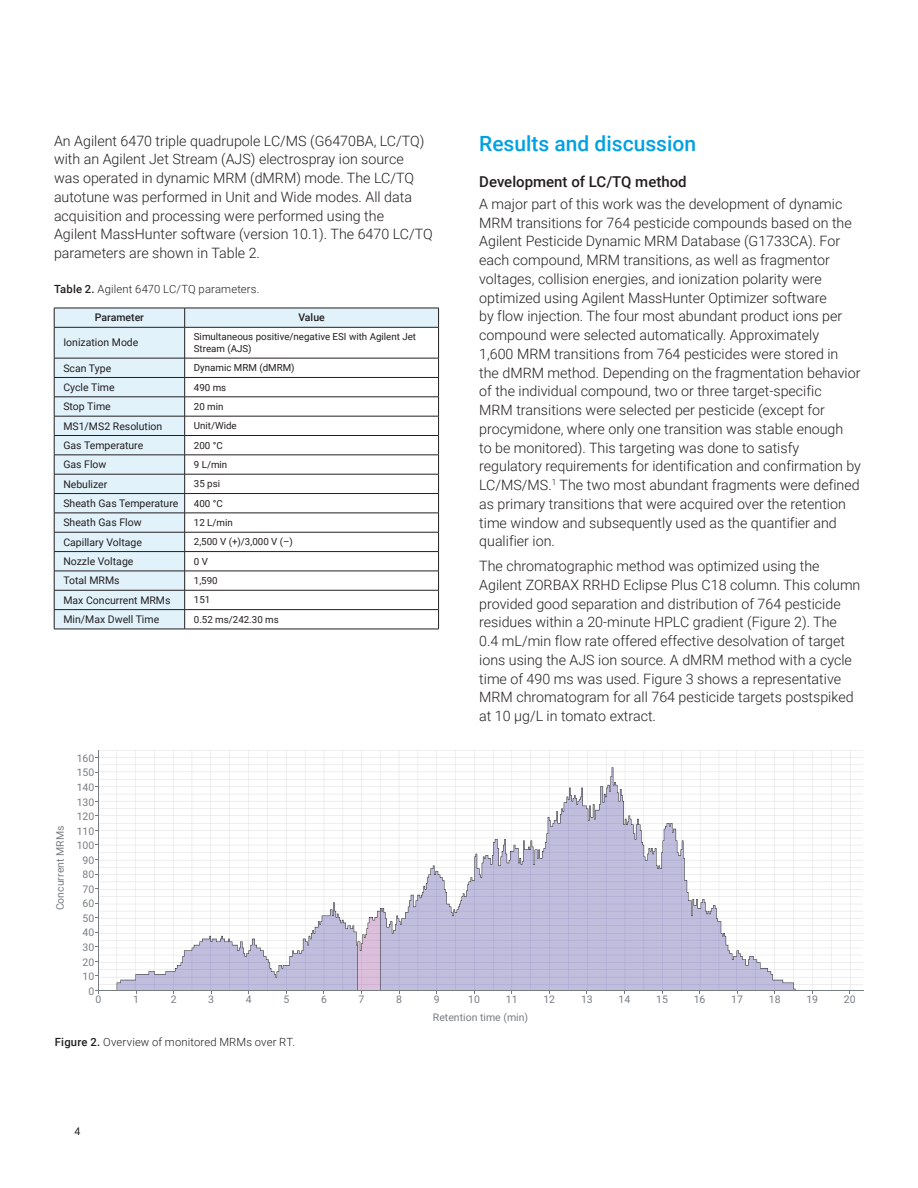
<style>
.page{position:relative;width:918px;height:1188px;background:#fff}
.page>*{position:absolute;margin:0;border:0;box-sizing:border-box;transform-origin:0 0}
.Header_1{font:500 21px "Roboto";color:#00a1e3}
.Header_2{font:500 15px "Roboto";color:#231f20}
.Text{font:300 14.25px/18.8px "Roboto";color:#231f20}
.t1{font:300 11.25px "Roboto";letter-spacing:.01em;color:#231f20}
.Table_text{font:10.5px "Roboto";color:#231f20}
.t2{font:10.5px "Roboto";color:#787d83}
.Table_header{font:500 10.5px "Roboto";color:#231f20}
.Table_text_small_FL{font:9.75px/12px "Roboto";color:#231f20}
.s1{font-weight:500}
</style>
<div class="page">
<svg style="left:55px;top:309px;width:383px;height:320px"></svg>
<hr style="left:54px;top:358px;width:131px;height:1px;background:#231f20">
<hr style="left:185px;top:358px;width:254px;height:1px;background:#231f20">
<hr style="left:54px;top:377px;width:131px;height:1px;background:#231f20">
<hr style="left:185px;top:377px;width:254px;height:1px;background:#231f20">
<hr style="left:54px;top:397px;width:131px;height:1px;background:#231f20">
<hr style="left:185px;top:397px;width:254px;height:1px;background:#231f20">
<hr style="left:54px;top:416px;width:131px;height:1px;background:#231f20">
<hr style="left:185px;top:416px;width:254px;height:1px;background:#231f20">
<hr style="left:54px;top:435px;width:131px;height:1px;background:#231f20">
<hr style="left:185px;top:435px;width:254px;height:1px;background:#231f20">
<hr style="left:54px;top:455px;width:131px;height:1px;background:#231f20">
<hr style="left:185px;top:455px;width:254px;height:1px;background:#231f20">
<hr style="left:54px;top:474px;width:131px;height:1px;background:#231f20">
<hr style="left:185px;top:474px;width:254px;height:1px;background:#231f20">
<hr style="left:54px;top:493px;width:131px;height:1px;background:#231f20">
<hr style="left:185px;top:493px;width:254px;height:1px;background:#231f20">
<hr style="left:54px;top:513px;width:131px;height:1px;background:#231f20">
<hr style="left:185px;top:513px;width:254px;height:1px;background:#231f20">
<hr style="left:54px;top:532px;width:131px;height:1px;background:#231f20">
<hr style="left:185px;top:532px;width:254px;height:1px;background:#231f20">
<hr style="left:54px;top:551px;width:131px;height:1px;background:#231f20">
<hr style="left:185px;top:551px;width:254px;height:1px;background:#231f20">
<hr style="left:54px;top:571px;width:131px;height:1px;background:#231f20">
<hr style="left:185px;top:571px;width:254px;height:1px;background:#231f20">
<hr style="left:54px;top:590px;width:131px;height:1px;background:#231f20">
<hr style="left:185px;top:590px;width:254px;height:1px;background:#231f20">
<hr style="left:54px;top:609px;width:131px;height:1px;background:#231f20">
<hr style="left:185px;top:609px;width:254px;height:1px;background:#231f20">
<hr style="left:54px;top:328px;width:1px;height:30px;background:#231f20">
<svg style="left:54px;top:358px;width:1px;height:271px"></svg>
<hr style="left:54px;top:629px;width:131px;height:1px;background:#231f20">
<svg style="left:184px;top:309px;width:1px;height:18px"></svg>
<hr style="left:184px;top:328px;width:1px;height:30px;background:#231f20">
<hr style="left:438px;top:328px;width:1px;height:30px;background:#231f20">
<svg style="left:184px;top:358px;width:1px;height:271px"></svg>
<svg style="left:438px;top:358px;width:1px;height:271px"></svg>
<hr style="left:185px;top:629px;width:254px;height:1px;background:#231f20">
<hr style="left:54px;top:308px;width:131px;height:1px;background:#231f20">
<svg style="left:54px;top:308px;width:1px;height:19px"></svg>
<hr style="left:185px;top:308px;width:254px;height:1px;background:#231f20">
<svg style="left:438px;top:308px;width:1px;height:19px"></svg>
<hr style="left:54px;top:327px;width:131px;height:1px;background:#231f20">
<hr style="left:185px;top:327px;width:254px;height:1px;background:#231f20">
<img style="left:99px;top:751px;width:764px;height:240px">
<hr style="left:98px;top:751px;width:1px;height:240px;background:#787d83">
<hr style="left:98px;top:991px;width:765px;height:1px;background:#787d83">
<p class="Text" style="left:54px;top:131px;width:380px">An Agilent 6470 triple quadrupole LC/MS (G6470BA, LC/TQ) with an Agilent Jet Stream (AJS) electrospray ion source was operated in dynamic MRM (dMRM) mode. The LC/TQ autotune was performed in Unit and Wide modes. All data acquisition and processing were performed using the<br>Agilent MassHunter software (version 10.1). The 6470 LC/TQ parameters are shown in Table 2.</p>
<p class="t1" style="left:54px;top:281px;width:207px"><span class="s1">Table 2.</span> Agilent 6470 LC/TQ parameters.</p>
<p class="Table_header" style="left:95px;top:310px;width:51px">Parameter</p>
<p class="Table_header" style="left:298px;top:310px;width:28px">Value</p>
<p class="Table_text" style="left:63px;top:335px;width:77px">Ionization Mode</p>
<p class="Table_text_small_FL" style="left:194px;top:330px;width:224px">Simultaneous positive/negative ESI with Agilent Jet<br>Stream (AJS)</p>
<p class="Table_text" style="left:63px;top:360px;width:49px">Scan Type</p>
<p class="Table_text_small_FL" style="left:194px;top:361px;width:102px">Dynamic MRM (dMRM)</p>
<p class="Table_text" style="left:63px;top:380px;width:53px">Cycle Time</p>
<p class="Table_text_small_FL" style="left:194px;top:381px;width:34px">490 ms</p>
<p class="Table_text" style="left:63px;top:399px;width:49px">Stop Time</p>
<p class="Table_text_small_FL" style="left:194px;top:400px;width:31px">20 min</p>
<p class="Table_text" style="left:63px;top:418px;width:101px">MS1/MS2 Resolution</p>
<p class="Table_text_small_FL" style="left:194px;top:419px;width:44px">Unit/Wide</p>
<p class="Table_text" style="left:63px;top:438px;width:81px">Gas Temperature</p>
<p class="Table_text_small_FL" style="left:194px;top:439px;width:30px">200 °C</p>
<p class="Table_text" style="left:63px;top:457px;width:45px">Gas Flow</p>
<p class="Table_text_small_FL" style="left:194px;top:458px;width:35px">9 L/min</p>
<p class="Table_text" style="left:63px;top:477px;width:46px">Nebulizer</p>
<p class="Table_text_small_FL" style="left:194px;top:478px;width:28px">35 psi</p>
<p class="Table_text" style="left:63px;top:496px;width:117px">Sheath Gas Temperature</p>
<p class="Table_text_small_FL" style="left:194px;top:497px;width:30px">400 °C</p>
<p class="Table_text" style="left:63px;top:515px;width:80px">Sheath Gas Flow</p>
<p class="Table_text_small_FL" style="left:194px;top:516px;width:40px">12 L/min</p>
<p class="Table_text" style="left:63px;top:535px;width:80px">Capillary Voltage</p>
<p class="Table_text_small_FL" style="left:194px;top:536px;width:101px">2,500 V (+)/3,000 V (–)</p>
<p class="Table_text" style="left:63px;top:554px;width:72px">Nozzle Voltage</p>
<p class="Table_text_small_FL" style="left:194px;top:555px;width:16px">0 V</p>
<p class="Table_text" style="left:63px;top:573px;width:58px">Total MRMs</p>
<p class="Table_text_small_FL" style="left:194px;top:574px;width:25px">1,590</p>
<p class="Table_text" style="left:63px;top:593px;width:109px">Max Concurrent MRMs</p>
<p class="Table_text_small_FL" style="left:194px;top:594px;width:18px">151</p>
<p class="Table_text" style="left:63px;top:612px;width:97px">Min/Max Dwell Time</p>
<p class="Table_text_small_FL" style="left:194px;top:613px;width:86px">0.52 ms/242.30 ms</p>
<p class="t2" style="left:77px;top:751px;width:19px">160</p>
<p class="t2" style="left:77px;top:765px;width:19px">150</p>
<p class="t2" style="left:77px;top:780px;width:19px">140</p>
<p class="t2" style="left:77px;top:794px;width:19px">130</p>
<p class="t2" style="left:53px;top:910px;width:86px;rotate:-90deg">Concurrent MRMs</p>
<p class="t2" style="left:77px;top:809px;width:19px">120</p>
<p class="t2" style="left:77px;top:824px;width:19px">110</p>
<p class="t2" style="left:77px;top:838px;width:19px">100</p>
<p class="t2" style="left:83px;top:853px;width:13px">90</p>
<p class="t2" style="left:83px;top:867px;width:13px">80</p>
<p class="t2" style="left:83px;top:882px;width:13px">70</p>
<p class="t2" style="left:83px;top:896px;width:13px">60</p>
<p class="t2" style="left:83px;top:911px;width:13px">50</p>
<p class="t2" style="left:83px;top:925px;width:13px">40</p>
<p class="t2" style="left:83px;top:940px;width:13px">30</p>
<p class="t2" style="left:83px;top:954px;width:13px">20</p>
<p class="t2" style="left:83px;top:969px;width:13px">10</p>
<p class="Header_1" style="left:479px;top:129px;width:218px">Results and discussion</p>
<p class="Header_2" style="left:479px;top:172px;width:209px">Development of LC/TQ method</p>
<p class="Text" style="left:479px;top:194px;width:383px">A major part of this work was the development of dynamic MRM transitions for 764 pesticide compounds based on the Agilent Pesticide Dynamic MRM Database (G1733CA). For each compound, MRM transitions, as well as fragmentor voltages, collision energies, and ionization polarity were optimized using Agilent MassHunter Optimizer software<br>by flow injection. The four most abundant product ions per compound were selected automatically. Approximately<br>1,600 MRM transitions from 764 pesticides were stored in the dMRM method. Depending on the fragmentation behavior of the individual compound, two or three target‑specific<br>MRM transitions were selected per pesticide (except for procymidone, where only one transition was stable enough<br>to be monitored). This targeting was done to satisfy regulatory requirements for identification and confirmation by LC/MS/MS.<sup>1</sup> The two most abundant fragments were defined as primary transitions that were acquired over the retention time window and subsequently used as the quantifier and qualifier ion.</p>
<p class="Text" style="left:479px;top:556px;width:383px">The chromatographic method was optimized using the Agilent ZORBAX RRHD Eclipse Plus C18 column. This column provided good separation and distribution of 764 pesticide residues within a 20-minute HPLC gradient (Figure 2). The<br>0.4 mL/min flow rate offered effective desolvation of target ions using the AJS ion source. A dMRM method with a cycle time of 490 ms was used. Figure 3 shows a representative MRM chromatogram for all 764 pesticide targets postspiked at 10 μg/L in tomato extract.</p>
<p class="t2" style="left:89px;top:984px;width:7px">0</p>
<p class="t2" style="left:96px;top:992px;width:7px">0</p>
<p class="t2" style="left:133px;top:992px;width:7px">1</p>
<p class="t2" style="left:171px;top:992px;width:7px">2</p>
<p class="t2" style="left:208px;top:992px;width:7px">3</p>
<p class="t2" style="left:246px;top:992px;width:7px">4</p>
<p class="t2" style="left:283px;top:992px;width:7px">5</p>
<p class="t2" style="left:321px;top:992px;width:7px">6</p>
<p class="t2" style="left:359px;top:992px;width:7px">7</p>
<p class="t2" style="left:396px;top:992px;width:7px">8</p>
<p class="t2" style="left:434px;top:992px;width:7px">9</p>
<p class="t2" style="left:468px;top:992px;width:13px">10</p>
<p class="t2" style="left:506px;top:992px;width:13px">11</p>
<p class="t2" style="left:543px;top:992px;width:13px">12</p>
<p class="t2" style="left:581px;top:992px;width:13px">13</p>
<p class="t2" style="left:619px;top:992px;width:13px">14</p>
<p class="t2" style="left:656px;top:992px;width:13px">15</p>
<p class="t2" style="left:694px;top:992px;width:13px">16</p>
<p class="t2" style="left:731px;top:992px;width:13px">17</p>
<p class="t2" style="left:769px;top:992px;width:13px">18</p>
<p class="t2" style="left:806px;top:992px;width:13px">19</p>
<p class="t2" style="left:844px;top:992px;width:13px">20</p>
<p class="t1" style="left:55px;top:1034px;width:242px"><span class="s1">Figure 2.</span> Overview of monitored MRMs over RT.</p>
<p class="t2" style="left:433px;top:1010px;width:97px">Retention time (min)</p>
<p class="Table_text" style="left:75px;top:1124px;width:7px">4</p>
</div>
